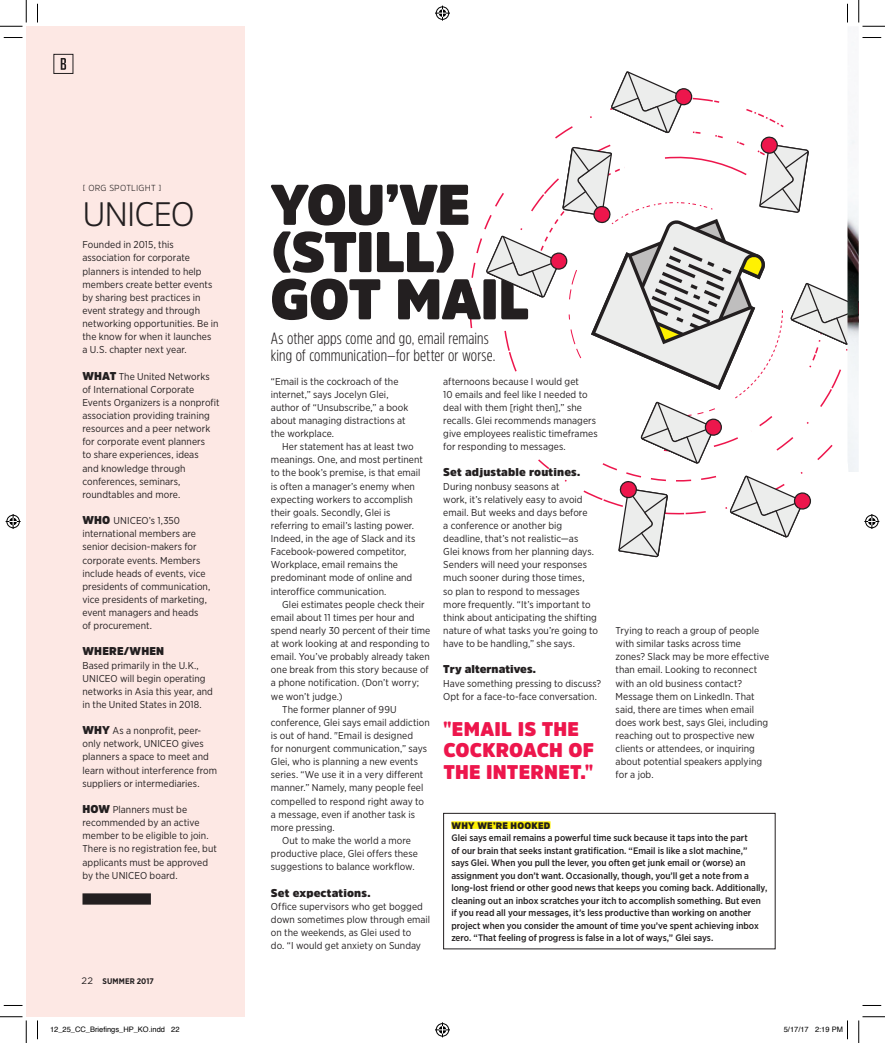
<style>
.page{position:relative;width:885px;height:1043px;background:#fff}
.page>*{position:absolute;margin:0;border:0;box-sizing:border-box;transform-origin:0 0}
.t1{font:900 56.62px/47.2px "Amsi Pro";letter-spacing:-.02em;color:#231f20}
.t2{font:300 33.88px "Amsi Pro";letter-spacing:-.035em;color:#231f20}
.t3{font:900 19.62px/21.2px "Amsi Pro";letter-spacing:.01em;color:#ed164c}
.t4{font:300 16.25px/16.2px "Amsi Pro Cond";letter-spacing:.005em;color:#231f20}
.t5{font:900 11.25px "Amsi Pro";letter-spacing:.015em;color:#231f20}
.t6{font:10px/13.1px "Gotham Narrow";letter-spacing:.005em;color:#231f20}
.t7{font:500 9.38px/12.5px "Gotham Narrow";color:#231f20}
.t8{font:900 9.38px "Amsi Pro";letter-spacing:.03em;color:#231f20}
.t9{font:300 8.75px "Amsi Pro";letter-spacing:.03em;color:#231f20}
.t10{font:700 8.12px "Gotham Narrow";letter-spacing:.02em;color:#231f20}
.t11{font:7.5px "Helvetica";color:#000}
.s1{font-family:"Amsi Pro";font-weight:900;font-size:11.25px}
.s2{font-family:"Gotham";font-weight:400;font-size:9.38px}
</style>
<div class="page">
<div style="left:26px;top:26px;width:218px;height:990px;background:#fde8e4"></div>
<div style="left:451px;top:821px;width:100px;height:7px;background:#fff101"></div>
<div style="left:443px;top:813px;width:333px;height:136px;border:1px solid #231f20"></div>
<div style="left:82px;top:893px;width:69px;height:11px;background:#231f20"></div>
<div style="left:54px;top:54px;width:19px;height:20px;border:1px solid #231f20"></div>
<svg style="left:61px;top:58px;width:5px;height:12px"></svg>
<svg style="left:4px;top:37px;width:18px;height:1px"></svg>
<svg style="left:862px;top:37px;width:19px;height:1px"></svg>
<svg style="left:4px;top:1005px;width:18px;height:1px"></svg>
<svg style="left:862px;top:1005px;width:19px;height:1px"></svg>
<svg style="left:37px;top:4px;width:1px;height:18px"></svg>
<svg style="left:37px;top:1020px;width:1px;height:19px"></svg>
<svg style="left:847px;top:4px;width:1px;height:18px"></svg>
<svg style="left:0;top:0;width:27px;height:27px"></svg>
<svg style="left:0;top:1016px;width:27px;height:26px"></svg>
<svg style="left:859px;top:0;width:26px;height:27px"></svg>
<svg style="left:859px;top:1016px;width:26px;height:26px"></svg>
<svg style="left:435px;top:6px;width:15px;height:15px"></svg>
<svg style="left:435px;top:1022px;width:15px;height:15px"></svg>
<svg style="left:6px;top:514px;width:15px;height:15px"></svg>
<svg style="left:470px;top:71px;width:409px;height:486px"></svg>
<svg style="left:847px;top:1020px;width:1px;height:19px"></svg>
<p class="t9" style="left:83px;top:182px;width:81px">[ ORG SPOTLIGHT ]</p>
<h2 class="t2" style="left:82px;top:191px;width:114px">UNICEO</h2>
<p class="t6" style="left:82px;top:238px;width:138px">Founded in 2015, this association for corporate planners is intended to help members create better events by sharing best practices in event strategy and through networking opportunities. Be in the know for when it launches a U.S. chapter next year.</p>
<p class="t6" style="left:82px;top:369px;width:139px"><span class="s1">WHAT</span> The United Networks of International Corporate<br>Events Organizers is a nonprofit association providing training resources and a peer network for corporate event planners<br>to share experiences, ideas<br>and knowledge through conferences, seminars, roundtables and more.</p>
<p class="t6" style="left:82px;top:514px;width:129px"><span class="s1">WHO</span> UNICEO’s 1,350 international members are senior decision-makers for corporate events. Members include heads of events, vice presidents of communication, vice presidents of marketing, event managers and heads<br>of procurement.</p>
<p class="t5" style="left:82px;top:643px;width:83px">WHERE/WHEN</p>
<p class="t6" style="left:82px;top:658px;width:132px">Based primarily in the U.K.,<br>UNICEO will begin operating networks in Asia this year, and in the United States in 2018.</p>
<p class="t6" style="left:82px;top:724px;width:136px"><span class="s1">WHY</span> As a nonprofit, peer&shy;only network, UNICEO gives planners a space to meet and learn without interference from suppliers or intermediaries.</p>
<p class="t6" style="left:82px;top:802px;width:136px"><span class="s1">HOW</span> Planners must be recommended by an active member to be eligible to join.<br>There is no registration fee, but applicants must be approved by the UNICEO board.</p>
<p class="t10" style="left:82px;top:975px;width:74px"><span class="s2">22</span> SUMMER 2017</p>
<h1 class="t1" style="left:270px;top:181px;width:261px">YOU’VE (STILL)<br>GOT MAIL</h1>
<h3 class="t4" style="left:271px;top:330px;width:226px">As other apps come and go, email remains king of communication—for better or worse.</h3>
<p class="t6" style="left:271px;top:374px;width:139px">“Email is the cockroach of the internet,” says Jocelyn Glei, author of “Unsubscribe,” a book about managing distractions at the workplace.</p>
<p class="t6" style="left:271px;top:440px;width:153px;text-indent:11px">Her statement has at least two meanings. One, and most pertinent to the book’s premise, is that email is often a manager’s enemy when expecting workers to accomplish their goals. Secondly, Glei is referring to email’s lasting power.<br>Indeed, in the age of Slack and its<br>Facebook-powered competitor,<br>Workplace, email remains the predominant mode of online and interoffice communication.</p>
<p class="t6" style="left:282px;top:597px;width:144px">Glei estimates people check their</p>
<p class="t6" style="left:271px;top:610px;width:145px">email about 11 times per hour and</p>
<p class="t6" style="left:271px;top:623px;width:161px">spend nearly 30 percent of their time</p>
<p class="t6" style="left:271px;top:636px;width:160px">at work looking at and responding to</p>
<p class="t6" style="left:271px;top:650px;width:160px">email. You’ve probably already taken</p>
<p class="t6" style="left:271px;top:663px;width:159px">one break from this story because of</p>
<p class="t6" style="left:271px;top:676px;width:150px">a phone notification. (Don’t worry;</p>
<p class="t6" style="left:271px;top:689px;width:73px">we won’t judge.)</p>
<p class="t6" style="left:282px;top:702px;width:116px">The former planner of 99U</p>
<p class="t6" style="left:271px;top:715px;width:160px">conference, Glei says email addiction</p>
<p class="t6" style="left:271px;top:728px;width:144px">is out of hand. "Email is designed</p>
<p class="t6" style="left:271px;top:741px;width:158px">for nonurgent communication,” says</p>
<p class="t6" style="left:271px;top:755px;width:149px">Glei, who is planning a new events</p>
<p class="t6" style="left:271px;top:768px;width:154px">series. “We use it in a very different</p>
<p class="t6" style="left:271px;top:781px;width:154px">manner.” Namely, many people feel</p>
<p class="t6" style="left:271px;top:794px;width:155px">compelled to respond right away to</p>
<p class="t6" style="left:271px;top:807px;width:146px">a message, even if another task is</p>
<p class="t6" style="left:271px;top:820px;width:65px">more pressing.</p>
<p class="t6" style="left:282px;top:833px;width:130px">Out to make the world a more</p>
<p class="t6" style="left:271px;top:846px;width:148px">productive place, Glei offers these</p>
<p class="t6" style="left:271px;top:860px;width:145px">suggestions to balance workflow.</p>
<p class="t5" style="left:271px;top:884px;width:101px">Set expectations.</p>
<p class="t6" style="left:271px;top:899px;width:161px">Office supervisors who get bogged down sometimes plow through email on the weekends, as Glei used to<br>do. “I would get anxiety on Sunday</p>
<p class="t6" style="left:443px;top:374px;width:156px">afternoons because I would get<br>10 emails and feel like I needed to deal with them [right then],” she recalls. Glei recommends managers give employees realistic timeframes for responding to messages.</p>
<p class="t5" style="left:443px;top:464px;width:138px">Set adjustable routines.</p>
<p class="t6" style="left:443px;top:479px;width:156px">During nonbusy seasons at<br>work, it’s relatively easy to avoid email. But weeks and days before<br>a conference or another big deadline, that’s not realistic—as<br>Glei knows from her planning days.<br>Senders will need your responses much sooner during those times,<br>so plan to respond to messages more frequently. “It’s important to think about anticipating the shifting nature of what tasks you’re going to have to be handling,” she says.</p>
<p class="t5" style="left:443px;top:661px;width:94px">Try alternatives.</p>
<p class="t6" style="left:443px;top:676px;width:159px">Have something pressing to discuss?<br>Opt for a face-to-face conversation.</p>
<p class="t6" style="left:616px;top:623px;width:155px">Trying to reach a group of people with similar tasks across time zones? Slack may be more effective than email. Looking to reconnect with an old business contact?<br>Message them on LinkedIn. That said, there are times when email does work best, says Glei, including reaching out to prospective new clients or attendees, or inquiring about potential speakers applying for a job.</p>
<h3 class="t3" style="left:443px;top:718px;width:152px">"EMAIL IS THE<br>COCKROACH OF<br>THE INTERNET."</h3>
<p class="t8" style="left:451px;top:818px;width:101px">WHY WE’RE HOOKED</p>
<p class="t7" style="left:451px;top:831px;width:318px">Glei says email remains a powerful time suck because it taps into the part<br>of our brain that seeks instant gratification. “Email is like a slot machine,”<br>says Glei. When you pull the lever, you often get junk email or (worse) an assignment you don’t want. Occasionally, though, you’ll get a note from a long-lost friend or other good news that keeps you coming back. Additionally, cleaning out an inbox scratches your itch to accomplish something. But even if you read all your messages, it’s less productive than working on another project when you consider the amount of time you’ve spent achieving inbox zero. “That feeling of progress is false in a lot of ways,” Glei says.</p>
<p class="t11" style="left:50px;top:1023px;width:131px">12_25_CC_Briefings_HP_KO.indd 22</p>
<p class="t11" style="left:784px;top:1023px;width:61px">5/17/17 2:19 PM</p>
</div>
